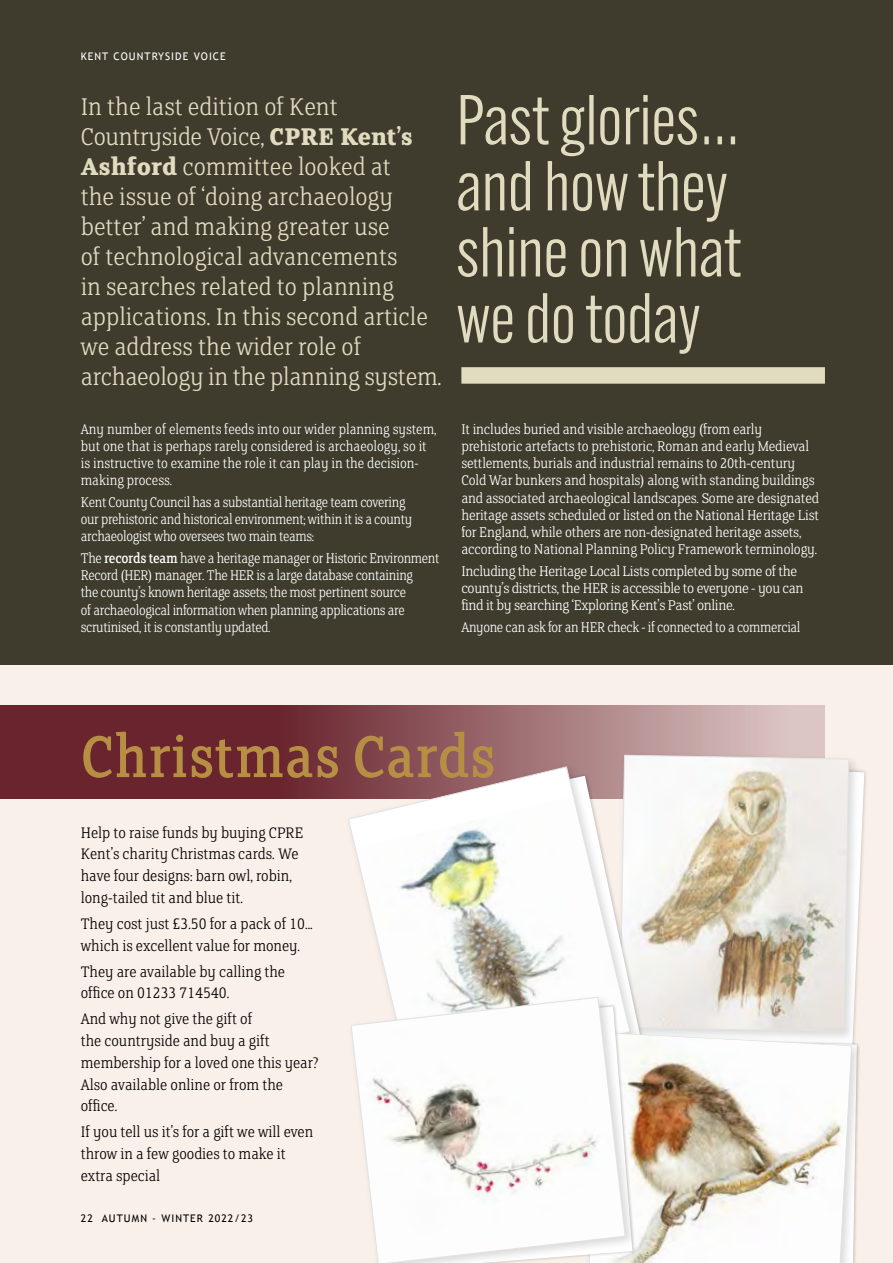
<style>
.page{position:relative;width:893px;height:1263px;background:#fff}
.page>*{position:absolute;margin:0;border:0;box-sizing:border-box;transform-origin:0 0}
.t1{font:69px/66px "Alternate Gothic ATF";color:#e1dcc0}
.t2{font:66px "FS Clerkenwell";color:#b78f44;scale:.96 1}
.Paragraph_Style_1{font:300 27.15px/30px "FS Clerkenwell";color:#e1dcc0}
.Paragraph_Style_1-2{font:300 17.1px/21.8px "FS Clerkenwell";color:#000}
.Paragraph_Style_1-3{font:300 15.75px/17.2px "FS Clerkenwell";letter-spacing:-.015em;color:#fff}
.Paragraph_Style_1-4{font:300 15.75px/17.2px "FS Clerkenwell";letter-spacing:-.015em;color:#fff;scale:.94 1}
.Paragraph_Style_1-5{font:300 15.75px/17.2px "FS Clerkenwell";letter-spacing:-.015em;color:#fff;scale:.96 1}
.t3{font:10.5px "Trebuchet MS";letter-spacing:.1em;color:#000}
.t4{font:10.5px "Trebuchet MS";letter-spacing:.1em;color:#fff}
.s1{font-weight:700}
.s2{font-weight:400}
</style>
<div class="page">
<div style="left:0;top:584px;width:893px;height:679px;background:#faf0ea"></div>
<div style="left:0;top:0;width:893px;height:665px;background:#3f3b2d"></div>
<svg style="left:0;top:706px;width:825px;height:93px;background:#854c53"></svg>
<div style="left:615px;top:750px;width:245px;height:293px;background:#000;opacity:.15"></div>
<svg style="left:619px;top:754px;width:230px;height:275px"></svg>
<div style="left:345px;top:763px;width:297px;height:332px;background:#000;opacity:.15"></div>
<svg style="left:347px;top:766px;width:284px;height:227px"></svg>
<div style="left:584px;top:1029px;width:279px;height:234px;background:#000;opacity:.15"></div>
<img style="left:637px;top:1033px;width:213px;height:230px">
<div style="left:346px;top:993px;width:291px;height:270px;background:#000;opacity:.15"></div>
<svg style="left:350px;top:996px;width:276px;height:267px"></svg>
<div style="left:461px;top:367px;width:364px;height:17px;background:#e1dcc0"></div>
<p class="t4" style="left:81px;top:50px;width:147px">KENT COUNTRYSIDE VOICE</p>
<p class="Paragraph_Style_1" style="left:81px;top:93px;width:362px">In the last edition of Kent<br>Countryside Voice, <span class="s1">CPRE Kent’s<br>Ashford</span> committee looked at<br>the issue of ‘doing archaeology better’ and making greater use<br>of technological advancements<br>in searches related to planning applications. In this second article we address the wider role of archaeology in the planning system.</p>
<p class="Paragraph_Style_1-5" style="left:81px;top:421px;width:372px">Any number of elements feeds into our wider planning system, but one that is perhaps rarely considered is archaeology, so it is instructive to examine the role it can play in the decision&shy;making process.</p>
<p class="Paragraph_Style_1-4" style="left:81px;top:494px;width:354px">Kent County Council has a substantial heritage team covering our prehistoric and historical environment; within it is a county archaeologist who oversees two main teams:</p>
<p class="Paragraph_Style_1-4" style="left:81px;top:550px;width:383px">The <span class="s2">records team</span> have a heritage manager or Historic Environment Record (HER) manager. The HER is a large database containing<br>the county’s known heritage assets; the most pertinent source<br>of archaeological information when planning applications are scrutinised, it is constantly updated.</p>
<p class="t1" style="left:456px;top:87px;width:286px">Past glories… and how they shine on what we do today</p>
<p class="Paragraph_Style_1-3" style="left:461px;top:421px;width:359px">It includes buried and visible archaeology (from early prehistoric artefacts to prehistoric, Roman and early Medieval settlements, burials and industrial remains to 20th-century Cold War bunkers and hospitals) along with standing buildings and associated archaeological landscapes. Some are designated heritage assets scheduled or listed on the National Heritage List for England, while others are non-designated heritage assets, according to National Planning Policy Framework terminology.</p>
<p class="Paragraph_Style_1-3" style="left:461px;top:563px;width:344px">Including the Heritage Local Lists completed by some of the county’s districts, the HER is accessible to everyone - you can find it by searching ‘Exploring Kent’s Past’ online.</p>
<p class="Paragraph_Style_1-4" style="left:461px;top:619px;width:362px">Anyone can ask for an HER check - if connected to a commercial</p>
<p class="t2" style="left:81px;top:726px;width:434px">Christmas Cards</p>
<p class="Paragraph_Style_1-2" style="left:81px;top:822px;width:224px">Help to raise funds by buying CPRE Kent’s charity Christmas cards. We have four designs: barn owl, robin, long-tailed tit and blue tit.</p>
<p class="Paragraph_Style_1-2" style="left:81px;top:914px;width:234px">They cost just £3.50 for a pack of 10... which is excellent value for money.</p>
<p class="Paragraph_Style_1-2" style="left:81px;top:961px;width:206px">They are available by calling the office on 01233 714540.</p>
<p class="Paragraph_Style_1-2" style="left:81px;top:1009px;width:239px">And why not give the gift of<br>the countryside and buy a gift membership for a loved one this year?<br>Also available online or from the office.</p>
<p class="Paragraph_Style_1-2" style="left:81px;top:1122px;width:234px">If you tell us it’s for a gift we will even throw in a few goodies to make it extra special</p>
<p class="t3" style="left:81px;top:1212px;width:174px">22 AUTUMN - WINTER 2022/23</p>
</div>
